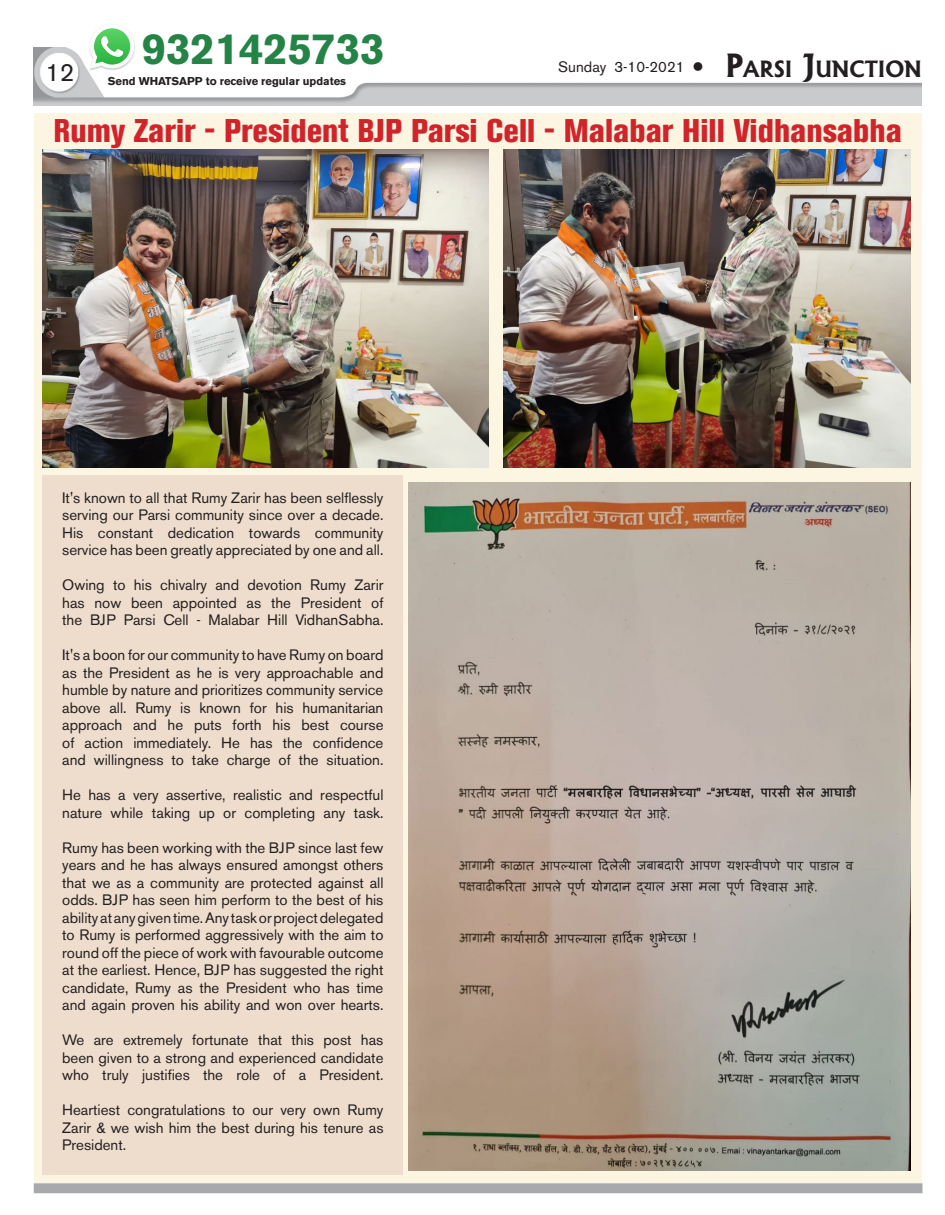
<style>
.page{position:relative;width:945px;height:1215px;background:#fff}
.page>*{position:absolute;margin:0;border:0;box-sizing:border-box;transform-origin:0 0}
.t1{font:700 43.38px "Akzidenz Grotesk BE";color:#238446}
.t2{font:800 condensed 32.5px "Akzidenz Grotesk BE";color:#d1232a}
.t3{font:25px "Akzidenz Grotesk BE";color:#231f20}
.t4{font:15px/17.5px "Akzidenz Grotesk BE";color:#231f20;text-align:justify}
.t5{font:700 11.25px "Akzidenz Grotesk BE";color:#231f20}
.s1{font-family:"Albertus";font-weight:700;font-size:30.62px}
.s2{font-family:"Albertus";font-weight:700;font-size:21.5px}
</style>
<div class="page">
<img style="left:34px;top:48px;width:887px;height:58px">
<div style="left:34px;top:1183px;width:888px;height:10px;background:#a8a9ad"></div>
<img style="left:86px;top:48px;width:52px;height:25px">
<img style="left:89px;top:42px;width:46px;height:28px">
<svg style="left:90px;top:28px;width:44px;height:41px"></svg>
<div style="left:34px;top:114px;width:888px;height:1069px;background:#fcf5e1"></div>
<div style="left:43px;top:475px;width:360px;height:699px;background:#eeddcd"></div>
<img style="left:43px;top:150px;width:446px;height:318px">
<img style="left:504px;top:150px;width:406px;height:318px">
<img style="left:408px;top:482px;width:502px;height:688px">
<h3 class="t3" style="left:45px;top:58px;width:30px">12</h3>
<h1 class="t1" style="left:142px;top:24px;width:244px">9321425733</h1>
<p class="t5" style="left:108px;top:75px;width:240px">Send WHATSAPP to receive regular updates</p>
<p class="t4" style="left:558px;top:58px;width:365px">Sunday 3-10-2021 ● <span class="s1">P</span><span class="s2">ARSI</span> <span class="s1">J</span><span class="s2">UNCTION</span></p>
<h2 class="t2" style="left:54px;top:112px;width:850px">Rumy Zarir - President BJP Parsi Cell - Malabar Hill Vidhansabha</h2>
<p class="t4" style="left:62px;top:489px;width:323px">It's known to all that Rumy Zarir has been selflessly serving our Parsi community since over a decade.<br>His constant dedication towards community service has been greatly appreciated by one and all.</p>
<p class="t4" style="left:62px;top:576px;width:323px">Owing to his chivalry and devotion Rumy Zarir has now been appointed as the President of the BJP Parsi Cell - Malabar Hill VidhanSabha.</p>
<p class="t4" style="left:62px;top:646px;width:323px">It's a boon for our community to have Rumy on board as the President as he is very approachable and humble by nature and prioritizes community service above all. Rumy is known for his humanitarian approach and he puts forth his best course of action immediately. He has the confidence and willingness to take charge of the situation.</p>
<p class="t4" style="left:62px;top:786px;width:323px">He has a very assertive, realistic and respectful nature while taking up or completing any task.</p>
<p class="t4" style="left:62px;top:839px;width:323px">Rumy has been working with the BJP since last few years and he has always ensured amongst others that we as a community are protected against all odds. BJP has seen him perform to the best of his ability at any given time. Any task or project delegated to Rumy is performed aggressively with the aim to round off the piece of work with favourable outcome at the earliest. Hence, BJP has suggested the right candidate, Rumy as the President who has time and again proven his ability and won over hearts.</p>
<p class="t4" style="left:62px;top:1031px;width:323px">We are extremely fortunate that this post has been given to a strong and experienced candidate who truly justifies the role of a President.</p>
<p class="t4" style="left:62px;top:1101px;width:323px">Heartiest congratulations to our very own Rumy Zarir &amp; we wish him the best during his tenure as President.</p>
</div>
